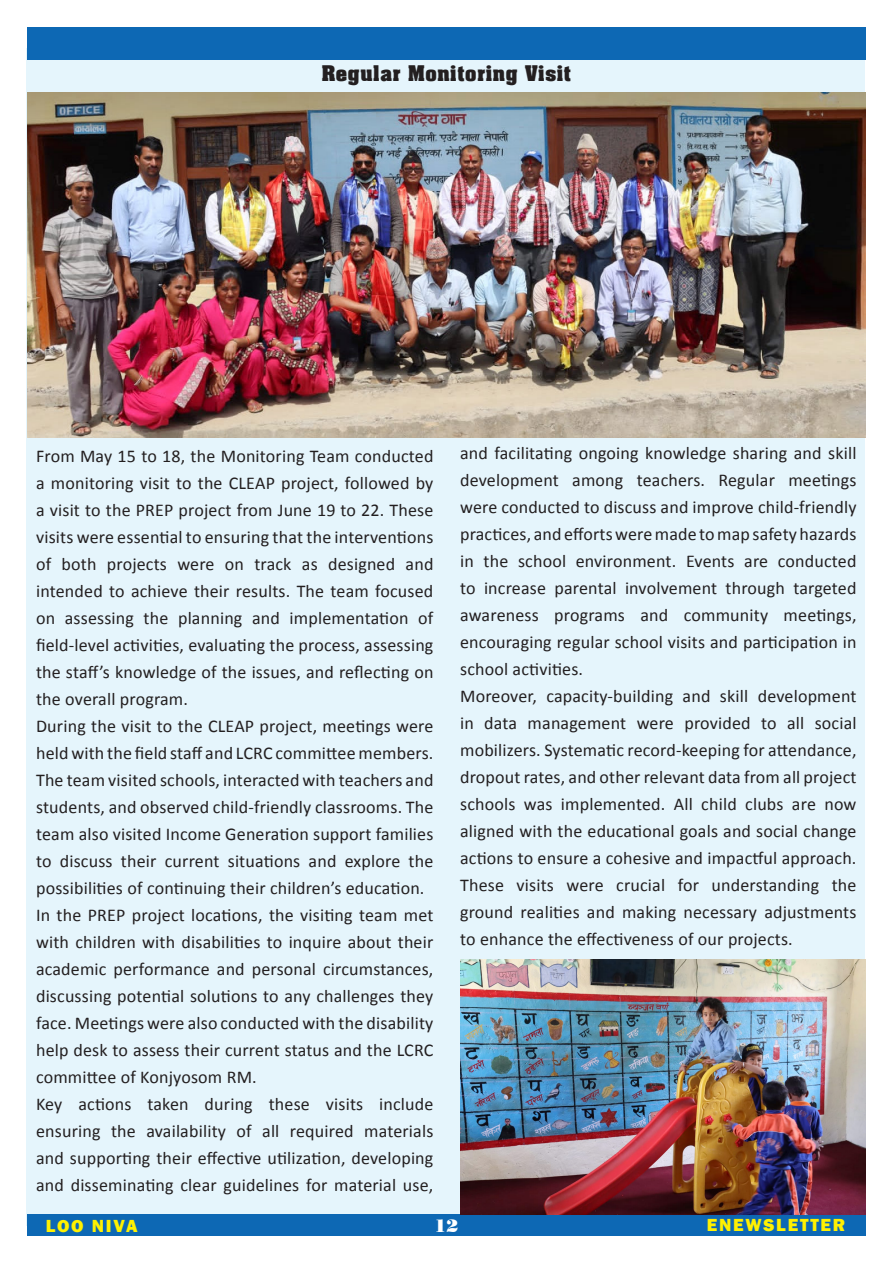
<style>
.page{position:relative;width:893px;height:1263px;background:#fff}
.page>*{position:absolute;margin:0;border:0;box-sizing:border-box;transform-origin:0 0}
.t1{font:700 21px "Aachen BT";color:#231f20}
.t2{font:18px/27px "Calibri";letter-spacing:.01em;color:#231f20;text-align:justify}
.t3{font:800 18px "Franklin Gothic";letter-spacing:.1em;color:#fff101}
.t4{font:18px "Poster Bodoni BT";color:#fff}
</style>
<div class="page">
<div style="left:26px;top:48px;width:839px;height:1177px;background:#e5f5fc"></div>
<div style="left:27px;top:1214px;width:839px;height:22px;background:#0d68b4"></div>
<div style="left:27px;top:27px;width:839px;height:32px;background:#0d68b4"></div>
<img style="left:27px;top:93px;width:838px;height:344px">
<img style="left:461px;top:960px;width:404px;height:254px">
<p class="t1" style="left:321px;top:60px;width:252px">Regular Monitoring Visit</p>
<p class="t2" style="left:36px;top:442px;width:399px">From May 15 to 18, the Monitoring Team conducted a monitoring visit to the CLEAP project, followed by a visit to the PREP project from June 19 to 22. These visits were essential to ensuring that the interventions of both projects were on track as designed and intended to achieve their results. The team focused on assessing the planning and implementation of field-level activities, evaluating the process, assessing the staff’s knowledge of the issues, and reflecting on the overall program.</p>
<p class="t2" style="left:36px;top:712px;width:399px">During the visit to the CLEAP project, meetings were held with the field staff and LCRC committee members.<br>The team visited schools, interacted with teachers and students, and observed child-friendly classrooms. The team also visited Income Generation support families to discuss their current situations and explore the possibilities of continuing their children’s education.</p>
<p class="t2" style="left:36px;top:901px;width:399px">In the PREP project locations, the visiting team met with children with disabilities to inquire about their academic performance and personal circumstances, discussing potential solutions to any challenges they face. Meetings were also conducted with the disability help desk to assess their current status and the LCRC committee of Konjyosom RM.</p>
<p class="t2" style="left:36px;top:1090px;width:399px">Key actions taken during these visits include ensuring the availability of all required materials and supporting their effective utilization, developing and disseminating clear guidelines for material use,</p>
<p class="t2" style="left:460px;top:440px;width:398px">and facilitating ongoing knowledge sharing and skill development among teachers. Regular meetings were conducted to discuss and improve child-friendly practices, and efforts were made to map safety hazards in the school environment. Events are conducted to increase parental involvement through targeted awareness programs and community meetings, encouraging regular school visits and participation in school activities.</p>
<p class="t2" style="left:460px;top:683px;width:398px">Moreover, capacity-building and skill development in data management were provided to all social mobilizers. Systematic record-keeping for attendance, dropout rates, and other relevant data from all project schools was implemented. All child clubs are now aligned with the educational goals and social change actions to ensure a cohesive and impactful approach.</p>
<p class="t2" style="left:460px;top:872px;width:398px">These visits were crucial for understanding the ground realities and making necessary adjustments to enhance the effectiveness of our projects.</p>
<p class="t3" style="left:46px;top:1214px;width:93px">LOO NIVA</p>
<p class="t4" style="left:435px;top:1215px;width:25px">12</p>
<p class="t3" style="left:707px;top:1213px;width:140px">ENEWSLETTER</p>
</div>
